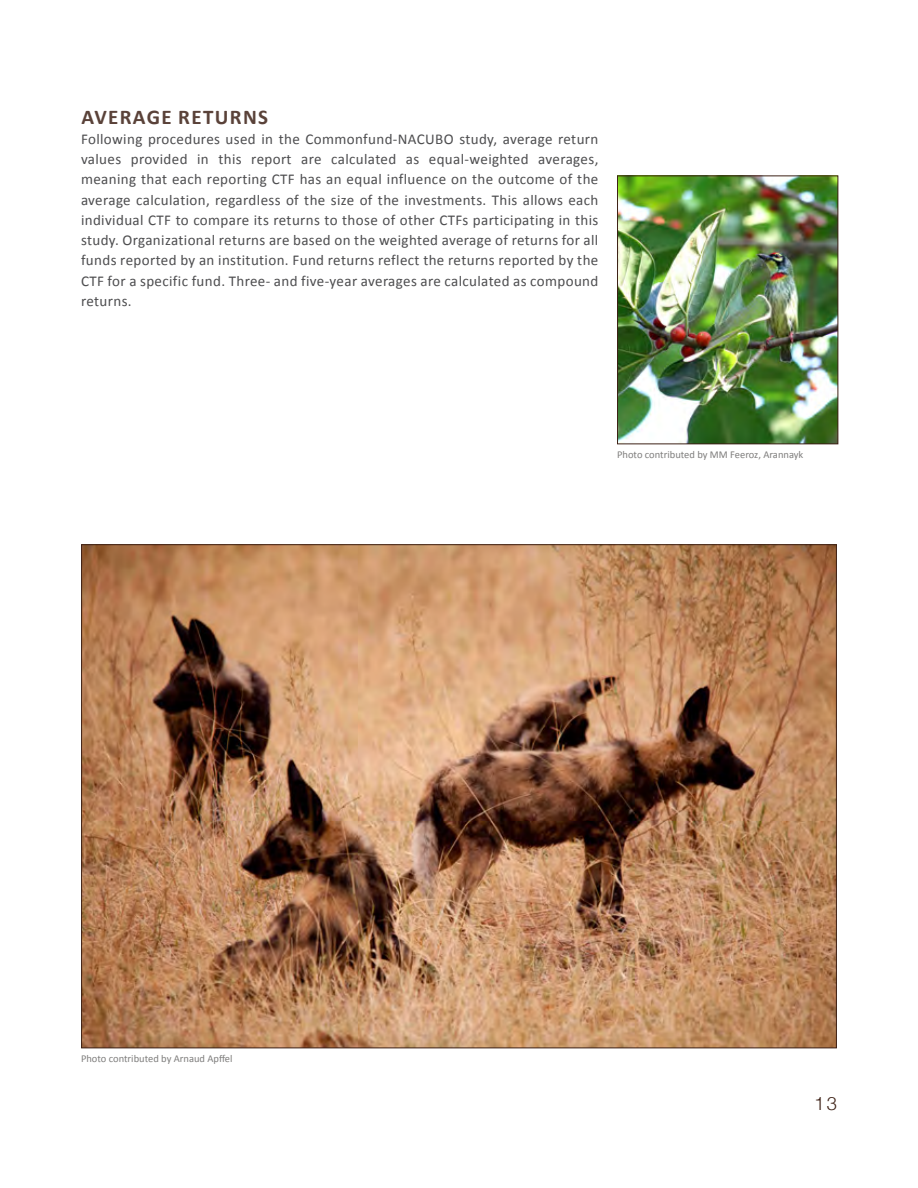
<style>
.page{position:relative;width:918px;height:1188px;background:#fff}
.page>*{position:absolute;margin:0;border:0;box-sizing:border-box;transform-origin:0 0}
.t1{font:700 21px "Calibri";letter-spacing:.065em;color:#5a4239}
.t2{font:300 18.45px "Helvetica Neue";color:#3d2116}
.t3{font:15px/20.2px "Calibri";letter-spacing:.025em;color:#4d4d4f;text-align:justify}
.t4{font:10.5px "Calibri";color:#7e7d7c}
</style>
<div class="page">
<img style="left:83px;top:546px;width:752px;height:500px">
<img style="left:619px;top:178px;width:217px;height:264px">
<div style="left:617px;top:176px;width:221px;height:268px;border:1px solid #3d2116"></div>
<h1 class="t1" style="left:81px;top:103px;width:188px">AVERAGE RETURNS</h1>
<p class="t3" style="left:81px;top:129px;width:519px">Following procedures used in the Commonfund-NACUBO study, average return values provided in this report are calculated as equal-weighted averages, meaning that each reporting CTF has an equal influence on the outcome of the average calculation, regardless of the size of the investments. This allows each individual CTF to compare its returns to those of other CTFs participating in this study. Organizational returns are based on the weighted average of returns for all funds reported by an institution. Fund returns reflect the returns reported by the CTF for a specific fund. Three- and five-year averages are calculated as compound returns.</p>
<p class="t4" style="left:617px;top:448px;width:188px">Photo contributed by MM Feeroz, Arannayk</p>
<p class="t4" style="left:81px;top:1052px;width:153px">Photo contributed by Arnaud Apffel</p>
<p class="t2" style="left:815px;top:1089px;width:24px">13</p>
</div>
